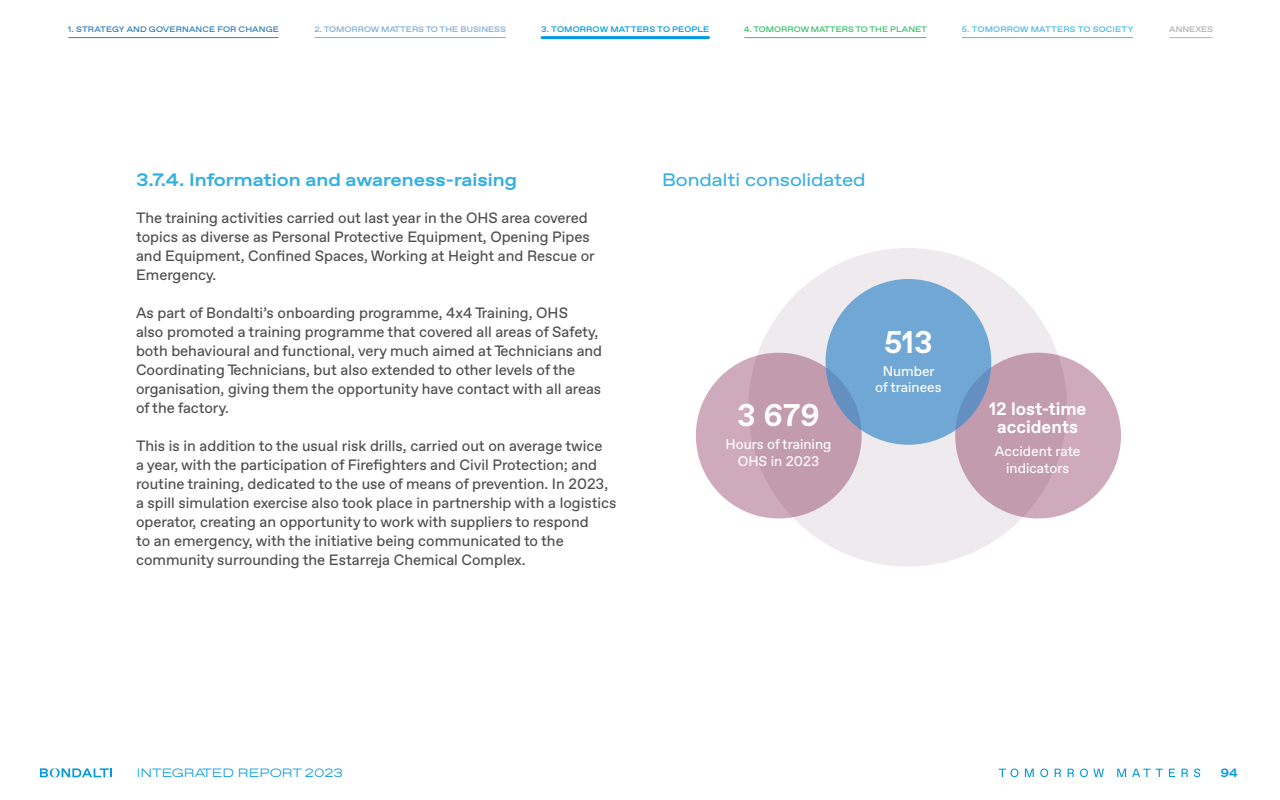
<style>
.page{position:relative;width:1280px;height:800px;background:#fff}
.page>*{position:absolute;margin:0;border:0;box-sizing:border-box;transform-origin:0 0}
.t1{font:700 31.4px "Favorit";letter-spacing:-.015em;color:#fff}
.t2{font:700 expanded 18px "Favorit";color:#33afe2}
.t3{font:expanded 18px "Favorit";color:#33afe2}
.t4{font:700 18px/18.1px "Favorit";letter-spacing:-.005em;color:#fff;text-align:center}
.t5{font:15px/19px "Favorit";color:#4d4d4d}
.t6{font:14px/16.8px "Favorit";color:#fff;text-align:center}
.t7{font:300 expanded 12px "Favorit";color:#009bdb}
.t8{font:700 expanded 12px "Favorit";color:#009bdb}
.t9{font:500 expanded 8px "Favorit";letter-spacing:.015em;color:#337fbe}
.t10{font:500 expanded 8px "Favorit";color:#80afd6}
.t11{font:500 expanded 8px "Favorit";color:#3dc16f}
.t12{font:500 expanded 8px "Favorit";letter-spacing:.015em;color:#4db9e6}
.t13{font:500 expanded 8px "Favorit";letter-spacing:.015em;color:#009bdb}
.t14{font:500 expanded 8px "Favorit";color:#b3b3b3}
</style>
<div class="page">
<div style="left:748px;top:248px;width:319px;height:319px;background:#ece5e9;border-radius:50%"></div>
<div style="left:696px;top:353px;width:166px;height:165px;background:linear-gradient(to right,#d0abbd,#be97aa);border-radius:50%"></div>
<div style="left:955px;top:353px;width:166px;height:165px;background:linear-gradient(to right,#be97aa,#d0abbd);border-radius:50%"></div>
<svg style="left:826px;top:279px;width:165px;height:166px;background:#6fa5d2"></svg>
<svg style="left:999px;top:769px;width:19px;height:8px"></svg>
<svg style="left:1025px;top:769px;width:9px;height:8px"></svg>
<svg style="left:1040px;top:769px;width:8px;height:8px"></svg>
<svg style="left:1055px;top:769px;width:6px;height:8px"></svg>
<svg style="left:1068px;top:769px;width:6px;height:8px"></svg>
<svg style="left:1080px;top:769px;width:24px;height:8px"></svg>
<svg style="left:1117px;top:769px;width:9px;height:8px"></svg>
<svg style="left:1132px;top:769px;width:18px;height:8px"></svg>
<svg style="left:1156px;top:769px;width:7px;height:8px"></svg>
<svg style="left:1169px;top:769px;width:6px;height:8px"></svg>
<svg style="left:1182px;top:769px;width:6px;height:8px"></svg>
<svg style="left:1194px;top:769px;width:6px;height:8px"></svg>
<svg style="left:40px;top:768px;width:72px;height:9px"></svg>
<hr style="left:69px;top:37px;width:209px;height:1px;background:#337fbe">
<hr style="left:315px;top:37px;width:190px;height:1px;background:#80afd6">
<hr style="left:542px;top:36px;width:167px;height:3px;background:#009bdb">
<hr style="left:745px;top:37px;width:181px;height:1px;background:#3dc16f">
<hr style="left:962px;top:37px;width:171px;height:1px;background:#4db9e6">
<hr style="left:1170px;top:37px;width:42px;height:1px;background:#b3b3b3">
<p class="t9" style="left:68px;top:23px;width:213px">1. STRATEGY AND GOVERNANCE FOR CHANGE</p>
<p class="t10" style="left:314px;top:23px;width:193px">2. TOMORROW MATTERS TO THE BUSINESS</p>
<p class="t13" style="left:541px;top:23px;width:170px">3. TOMORROW MATTERS TO PEOPLE</p>
<p class="t11" style="left:744px;top:23px;width:185px">4. TOMORROW MATTERS TO THE PLANET</p>
<p class="t12" style="left:962px;top:23px;width:173px">5. TOMORROW MATTERS TO SOCIETY</p>
<p class="t14" style="left:1169px;top:23px;width:45px">ANNEXES</p>
<p class="t2" style="left:136px;top:166px;width:382px">3.7.4. Information and awareness-raising</p>
<p class="t5" style="left:136px;top:208px;width:460px">The training activities carried out last year in the OHS area covered topics as diverse as Personal Protective Equipment, Opening Pipes and Equipment, Confined Spaces, Working at Height and Rescue or Emergency.</p>
<p class="t5" style="left:136px;top:303px;width:468px">As part of Bondalti’s onboarding programme, 4x4 Training, OHS<br>also promoted a training programme that covered all areas of Safety, both behavioural and functional, very much aimed at Technicians and Coordinating Technicians, but also extended to other levels of the organisation, giving them the opportunity have contact with all areas of the factory.</p>
<p class="t5" style="left:136px;top:436px;width:482px">This is in addition to the usual risk drills, carried out on average twice<br>a year, with the participation of Firefighters and Civil Protection; and routine training, dedicated to the use of means of prevention. In 2023, a spill simulation exercise also took place in partnership with a logistics operator, creating an opportunity to work with suppliers to respond<br>to an emergency, with the initiative being communicated to the community surrounding the Estarreja Chemical Complex.</p>
<p class="t3" style="left:662px;top:166px;width:205px">Bondalti consolidated</p>
<h1 class="t1" style="left:737px;top:394px;width:84px">3 679</h1>
<p class="t6" style="left:726px;top:436px;width:107px">Hours of training<br>OHS in 2023</p>
<h1 class="t1" style="left:884px;top:321px;width:50px">513</h1>
<p class="t6" style="left:875px;top:362px;width:68px">Number of trainees</p>
<p class="t4" style="left:989px;top:399px;width:99px">12 lost-time accidents</p>
<p class="t6" style="left:995px;top:442px;width:87px">Accident rate indicators</p>
<p class="t7" style="left:137px;top:765px;width:208px">INTEGRATED REPORT 2023</p>
<p class="t8" style="left:1220px;top:764px;width:19px">94</p>
</div>
